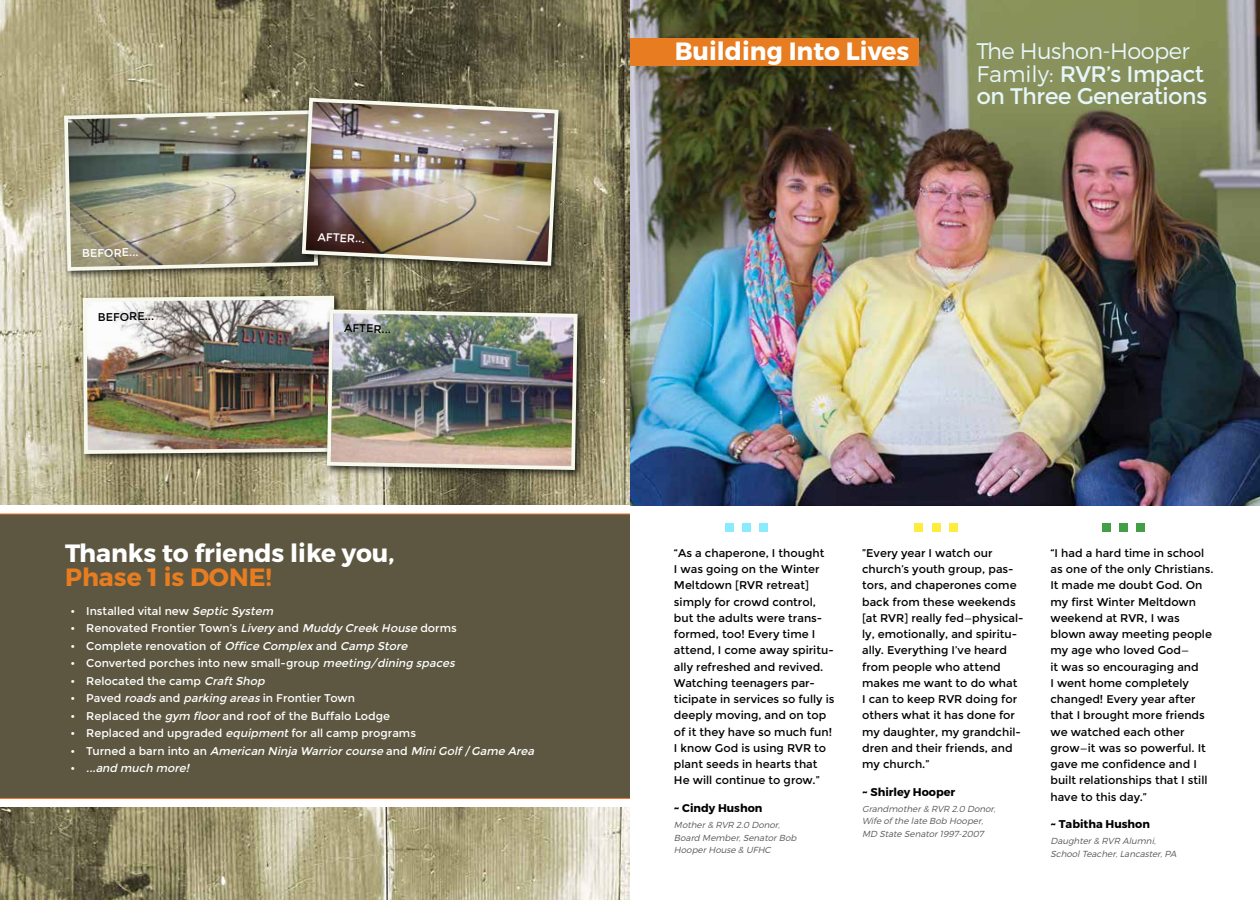
<style>
.page{position:relative;width:1260px;height:900px;background:#fff}
.page>*{position:absolute;margin:0;border:0;box-sizing:border-box;transform-origin:0 0}
.t1{font:700 25px "Montserrat";color:#fff}
.t2{font:700 25px "Montserrat";color:#e77d20}
.t3{font:22.5px/22.5px "Montserrat";letter-spacing:-.03em;color:#e7f6fa}
.t4{font:11.25px/16.2px "Montserrat";color:#000101}
.t5{font:11.25px "Montserrat";color:#fff}
.t6{font:italic 11.25px "Montserrat";color:#fff}
.t7{font:700 11.25px "Montserrat";color:#000101}
.t8{font:italic 300 8.75px/12.5px "Montserrat";color:#555}
.s1{font-style:italic}
.s2{font-style:normal}
.s3{font-weight:300}
</style>
<div class="page">
<img style="left:630px;top:0;width:630px;height:505px">
<div style="left:630px;top:38px;width:289px;height:28px;background:#e77d20"></div>
<img style="left:0;top:0;width:630px;height:900px">
<div style="left:0;top:507px;width:630px;height:297px;background:#5d5741"></div>
<div style="left:0;top:505px;width:630px;height:9px;background:#fff"></div>
<div style="left:0;top:798px;width:630px;height:9px;background:#fff"></div>
<hr style="left:0;top:798px;width:630px;height:1px;background:#ed6d23">
<hr style="left:0;top:514px;width:630px;height:1px;background:#ed6d23">
<div style="left:725px;top:523px;width:9px;height:9px;background:#8aebff"></div>
<div style="left:915px;top:523px;width:8px;height:9px;background:#ffed3e"></div>
<div style="left:1102px;top:523px;width:8px;height:9px;background:#439f46"></div>
<div style="left:742px;top:523px;width:9px;height:9px;background:#8aebff"></div>
<div style="left:932px;top:523px;width:8px;height:9px;background:#ffed3e"></div>
<div style="left:1119px;top:523px;width:9px;height:9px;background:#439f46"></div>
<div style="left:760px;top:523px;width:8px;height:9px;background:#8aebff"></div>
<div style="left:949px;top:523px;width:9px;height:9px;background:#ffed3e"></div>
<div style="left:1136px;top:523px;width:9px;height:9px;background:#439f46"></div>
<div style="left:324px;top:306px;width:262px;height:173px;background:#000;opacity:.75"></div>
<img style="left:81px;top:294px;width:499px;height:178px">
<div style="left:61px;top:107px;width:266px;height:173px;background:#000;opacity:.75"></div>
<div style="left:298px;top:94px;width:270px;height:180px;background:#000;opacity:.75"></div>
<img style="left:62px;top:96px;width:499px;height:177px">
<p class="t5" style="left:82px;top:247px;width:58px;rotate:-1deg">BEFORE...</p>
<p class="t4" style="left:98px;top:308px;width:58px">BEFORE...</p>
<p class="t5" style="left:318px;top:230px;width:48px;rotate:3deg">AFTER...</p>
<p class="t4" style="left:344px;top:320px;width:48px;rotate:1deg">AFTER...</p>
<h1 class="t1" style="left:65px;top:538px;width:331px">Thanks to friends like you,</h1>
<h1 class="t2" style="left:65px;top:562px;width:208px">Phase 1 is DONE!</h1>
<p class="t5" style="left:71px;top:604px;width:207px">• Installed vital new <span class="s1">Septic System</span></p>
<p class="t5" style="left:71px;top:622px;width:388px">• Renovated Frontier Town’s <span class="s1">Livery</span> and <span class="s1">Muddy Creek House</span> dorms</p>
<p class="t5" style="left:71px;top:639px;width:341px">• Complete renovation of <span class="s1">Office Complex</span> and <span class="s1">Camp Store</span></p>
<p class="t5" style="left:71px;top:657px;width:389px">• Converted porches into new small-group <span class="s1">meeting/dining spaces</span></p>
<p class="t5" style="left:71px;top:674px;width:198px">• Relocated the camp <span class="s1">CraftShop</span></p>
<p class="t5" style="left:71px;top:692px;width:286px">• Paved <span class="s1">roads</span> and <span class="s1">parking areas</span> in Frontier Town</p>
<p class="t5" style="left:71px;top:709px;width:321px">• Replaced the <span class="s1">gym floor</span>and roof of the Buffalo Lodge</p>
<p class="t5" style="left:71px;top:727px;width:347px">• Replaced and upgraded <span class="s1">equipment</span>for all camp programs</p>
<p class="t6" style="left:71px;top:744px;width:468px"><span class="s2">• T u r n e d a b a r n i n t o a n</span> American Ninja Warriorcourse <span class="s2">a n d</span> MiniGolf<span class="s2">/</span> Game Area</p>
<p class="t6" style="left:71px;top:762px;width:123px"><span class="s2">•</span> ...and much more!</p>
<h1 class="t1" style="left:675px;top:36px;width:236px">Building Into Lives</h1>
<h2 class="t3" style="left:977px;top:40px;width:232px"><span class="s3">The Hushon-Hooper<br>Family:</span> RVR’s Impact on Three Generations</h2>
<p class="t4" style="left:674px;top:545px;width:162px">“As a chaperone, I thought<br>I was going on the Winter<br>Meltdown [RVR retreat] simply for crowd control, but the adults were trans&shy;formed, too! Every time I attend, I come away spiritu&shy;ally refreshed and revived.<br>Watching teenagers par&shy;ticipate in services so fully is deeply moving, and on top of it they have so much fun!<br>I know God is using RVR to plant seeds in hearts that<br>He will continue to grow.”</p>
<p class="t7" style="left:674px;top:801px;width:90px">~ Cindy Hushon</p>
<p class="t8" style="left:674px;top:819px;width:126px">Mother&amp; RVR 2.0 Donor,<br>Board Member,SenatorBob<br>HooperHouse &amp; UFHC</p>
<p class="t4" style="left:862px;top:545px;width:163px">”Every year I watch our church’s youth group, pas&shy;tors, and chaperones come back from these weekends [at RVR] really fed—physical&shy;ly, emotionally, and spiritu&shy;ally. Everything I’ve heard from people who attend makes me want to do what<br>I can to keep RVR doing for others what it has done for my daughter, my grandchil&shy;dren and their friends, and my church.”</p>
<p class="t7" style="left:862px;top:785px;width:95px">~ Shirley Hooper</p>
<p class="t8" style="left:862px;top:802px;width:137px">Grandmother&amp; RVR 2.0 Donor,<br>Wife of the late Bob Hooper,<br>MD State Senator1997-2007</p>
<p class="t4" style="left:1050px;top:545px;width:165px">“I had a hard time in school as one of the only Christians.<br>It made me doubt God. On my first Winter Meltdown weekend at RVR, I was blown away meeting people my age who loved God—<br>it was so encouraging and<br>I went home completely changed! Every year after that I brought more friends we watched each other grow—it was so powerful. It gave me confidence and I built relationships that I still have to this day.”</p>
<p class="t7" style="left:1050px;top:817px;width:101px">~ Tabitha Hushon</p>
<p class="t8" style="left:1050px;top:835px;width:130px">Daughter&amp; RVR Alumni,<br>SchoolTeacher,Lancaster,PA</p>
</div>
